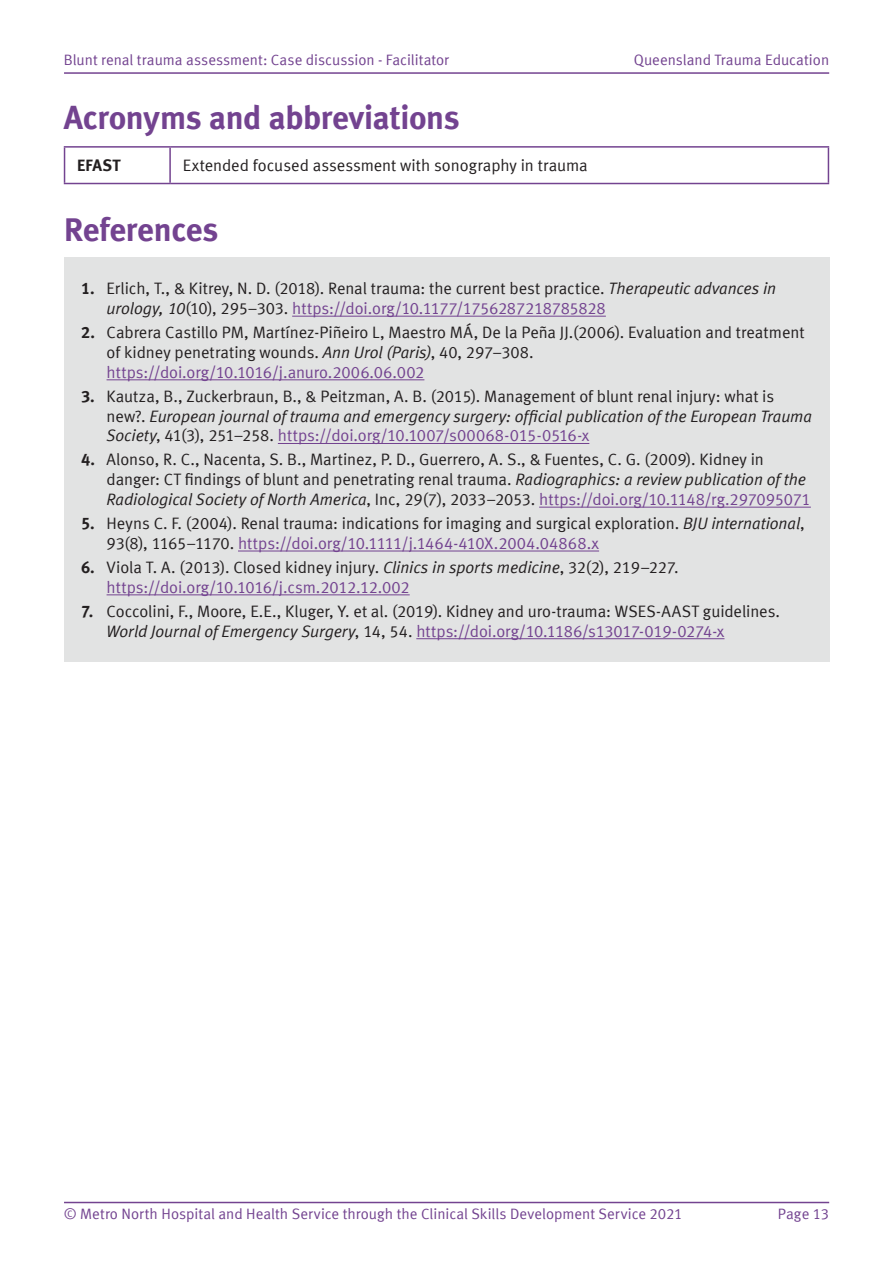
<style>
.page{position:relative;width:893px;height:1263px;background:#fff}
.page>*{position:absolute;margin:0;border:0;box-sizing:border-box;transform-origin:0 0}
.Body_H1___H2{font:33px "Meta Bold LF";letter-spacing:-.01em;color:#734390}
.t1{font:16.5px/19.8px "Meta Normal LF";letter-spacing:-.005em;color:#231f20}
.t2{font:16.5px "Meta Bold LF";letter-spacing:.015em;color:#231f20}
.t3{font:15px "Meta Normal LF";color:#734390}
.s1{font-family:"Meta Bold LF"}
.s2{font-style:italic}
.s3{color:#734390}
</style>
<div class="page">
<hr style="left:64px;top:72px;width:765px;height:2px;background:#734390">
<hr style="left:64px;top:1202px;width:765px;height:1px;background:#734390">
<hr style="left:64px;top:146px;width:106px;height:2px;background:#734390">
<hr style="left:170px;top:146px;width:659px;height:2px;background:#734390">
<hr style="left:828px;top:148px;width:1px;height:35px;background:#734390">
<hr style="left:64px;top:183px;width:106px;height:1px;background:#734390">
<hr style="left:170px;top:183px;width:659px;height:1px;background:#734390">
<hr style="left:64px;top:148px;width:1px;height:35px;background:#734390">
<hr style="left:169px;top:148px;width:2px;height:35px;background:#734390">
<div style="left:64px;top:258px;width:765px;height:404px;background:#e2e3e3"></div>
<hr style="left:292px;top:316px;width:314px;height:1px;background:#734390">
<hr style="left:107px;top:380px;width:317px;height:1px;background:#734390">
<hr style="left:278px;top:443px;width:311px;height:1px;background:#734390">
<hr style="left:539px;top:507px;width:272px;height:1px;background:#734390">
<hr style="left:238px;top:551px;width:361px;height:1px;background:#734390">
<hr style="left:107px;top:595px;width:303px;height:1px;background:#734390">
<hr style="left:416px;top:638px;width:308px;height:1px;background:#734390">
<p class="t3" style="left:64px;top:51px;width:387px">Blunt renal trauma assessment: Case discussion - Facilitator</p>
<p class="t3" style="left:634px;top:51px;width:197px">Queensland Trauma Education</p>
<p class="Body_H1___H2" style="left:64px;top:98px;width:397px">Acronyms and abbreviations</p>
<p class="t2" style="left:77px;top:155px;width:45px">EFAST</p>
<p class="t1" style="left:183px;top:155px;width:406px">Extended focused assessment with sonography in trauma</p>
<p class="Body_H1___H2" style="left:64px;top:209px;width:156px">References</p>
<p class="t1" style="left:107px;top:278px;width:671px;text-indent:-26px"><span class="s1">1.</span> Erlich, T., &amp; Kitrey, N. D. (2018). Renal trauma: the current best practice. <span class="s2">Therapeutic advances in urology, 10</span>(10), 295–303. <span class="s3">https://doi.org/10.1177/1756287218785828</span></p>
<p class="t1" style="left:107px;top:322px;width:699px;text-indent:-26px"><span class="s1">2.</span> Cabrera Castillo PM, Martínez-Piñeiro L, Maestro MÁ, De la Peña JJ.(2006). Evaluation and treatment of kidney penetrating wounds. <span class="s2">Ann Urol (Paris)</span>, 40, 297–308. <span class="s3">https://doi.org/10.1016/j.anuro.2006.06.002</span></p>
<p class="t1" style="left:107px;top:386px;width:707px;text-indent:-26px"><span class="s1">3.</span> Kautza, B., Zuckerbraun, B., &amp; Peitzman, A. B. (2015). Management of blunt renal injury: what is new?. <span class="s2">European journal of trauma and emergency surgery: official publication of the European Trauma<br>Society</span>, 41(3), 251–258. <span class="s3">https://doi.org/10.1007/s00068-015-0516-x</span></p>
<p class="t1" style="left:107px;top:449px;width:706px;text-indent:-26px"><span class="s1">4.</span> Alonso, R. C., Nacenta, S. B., Martinez, P. D., Guerrero, A. S., &amp; Fuentes, C. G. (2009). Kidney in danger: CT findings of blunt and penetrating renal trauma. <span class="s2">Radiographics: a review publication of the<br>Radiological Society of North America</span>, Inc, 29(7), 2033–2053. <span class="s3">https://doi.org/10.1148/rg.297095071</span></p>
<p class="t1" style="left:107px;top:513px;width:700px;text-indent:-26px"><span class="s1">5.</span> Heyns C. F. (2004). Renal trauma: indications for imaging and surgical exploration. <span class="s2">BJU international</span>,<br>93(8), 1165–1170. <span class="s3">https://doi.org/10.1111/j.1464-410X.2004.04868.x</span></p>
<p class="t1" style="left:107px;top:557px;width:574px;text-indent:-26px"><span class="s1">6.</span> Viola T. A. (2013). Closed kidney injury. <span class="s2">Clinics in sports medicine</span>, 32(2), 219–227. <span class="s3">https://doi.org/10.1016/j.csm.2012.12.002</span></p>
<p class="t1" style="left:107px;top:601px;width:675px;text-indent:-26px"><span class="s1">7.</span> Coccolini, F., Moore, E.E., Kluger, Y. et al. (2019). Kidney and uro-trauma: WSES-AAST guidelines.<br><span class="s2">World Journal of Emergency Surgery</span>, 14, 54. <span class="s3">https://doi.org/10.1186/s13017-019-0274-x</span></p>
<p class="t3" style="left:64px;top:1205px;width:620px">© Metro North Hospital and Health Service through the Clinical Skills Development Service 2021</p>
<p class="t3" style="left:778px;top:1205px;width:53px">Page 13</p>
</div>
